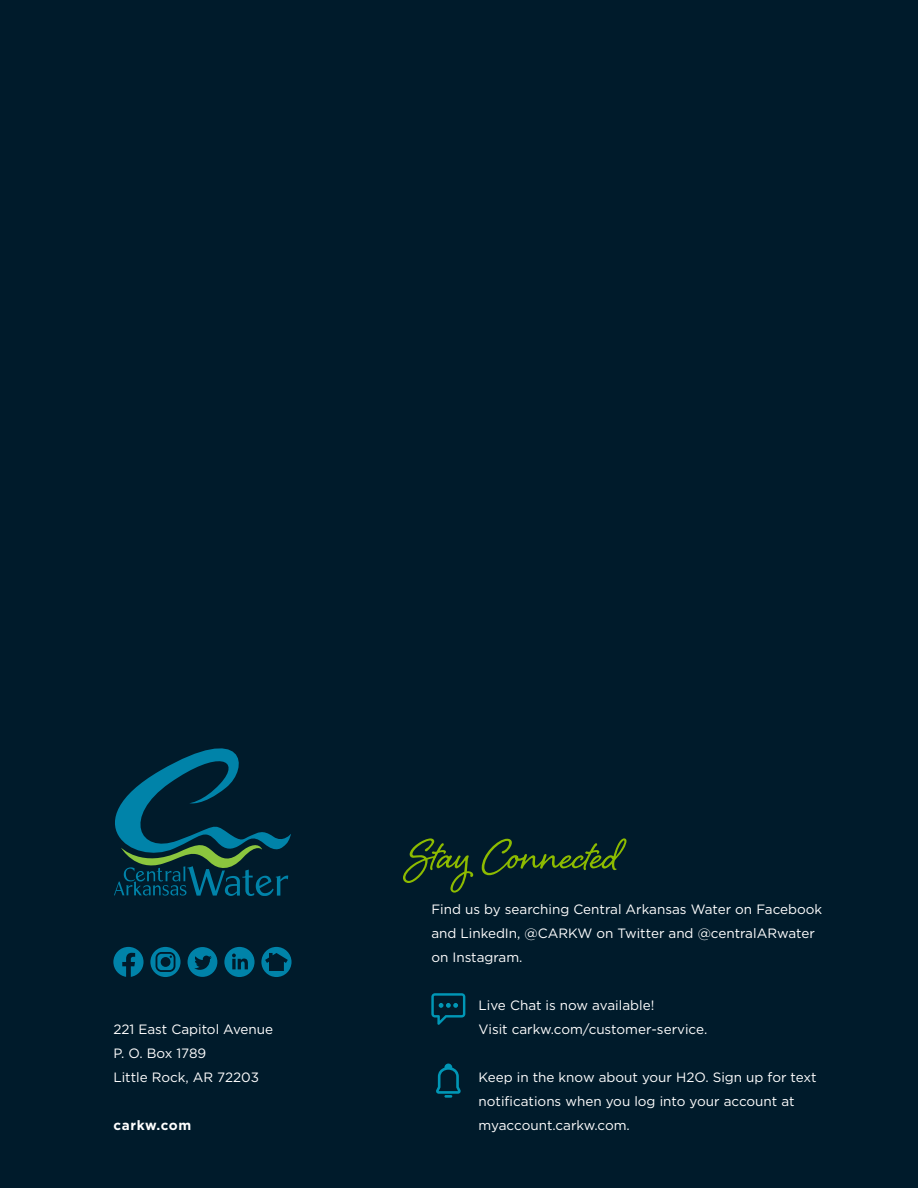
<style>
.page{position:relative;width:918px;height:1188px;background:#001b2b}
.page>*{position:absolute;margin:0;border:0;box-sizing:border-box;transform-origin:0 0}
.t1{font:53.85px "Shelby";color:#8dbb00}
.t2{font:13.5px/24px "Gotham";color:#fff}
.t3{font:700 13.5px "Gotham";letter-spacing:.05em;color:#fff}
</style>
<div class="page">
<svg style="left:114px;top:748px;width:177px;height:148px"></svg>
<svg style="left:150px;top:947px;width:31px;height:30px"></svg>
<svg style="left:261px;top:947px;width:31px;height:30px"></svg>
<svg style="left:224px;top:947px;width:31px;height:30px"></svg>
<svg style="left:188px;top:947px;width:29px;height:30px"></svg>
<svg style="left:113px;top:947px;width:31px;height:30px"></svg>
<svg style="left:431px;top:993px;width:34px;height:32px"></svg>
<svg style="left:436px;top:1064px;width:25px;height:34px"></svg>
<p class="t2" style="left:113px;top:1016px;width:161px">221 East Capitol Avenue</p>
<p class="t2" style="left:113px;top:1040px;width:95px">P. O. Box 1789</p>
<p class="t2" style="left:113px;top:1064px;width:147px">Little Rock, AR 72203</p>
<p class="t3" style="left:113px;top:1116px;width:80px">carkw.com</p>
<p class="t1" style="left:410px;top:818px;width:210px">Stay Connected</p>
<p class="t2" style="left:431px;top:896px;width:392px">Find us by searching Central Arkansas Water on Facebook and LinkedIn, @CARKW on Twitter and @centralARwater on Instagram.</p>
<p class="t2" style="left:479px;top:993px;width:177px">Live Chat is now available!</p>
<p class="t2" style="left:479px;top:1017px;width:230px">Visit carkw.com/customer-service.</p>
<p class="t2" style="left:479px;top:1065px;width:340px">Keep in the know about your H2O. Sign up for text notifications when you log into your account at myaccount.carkw.com.</p>
</div>
